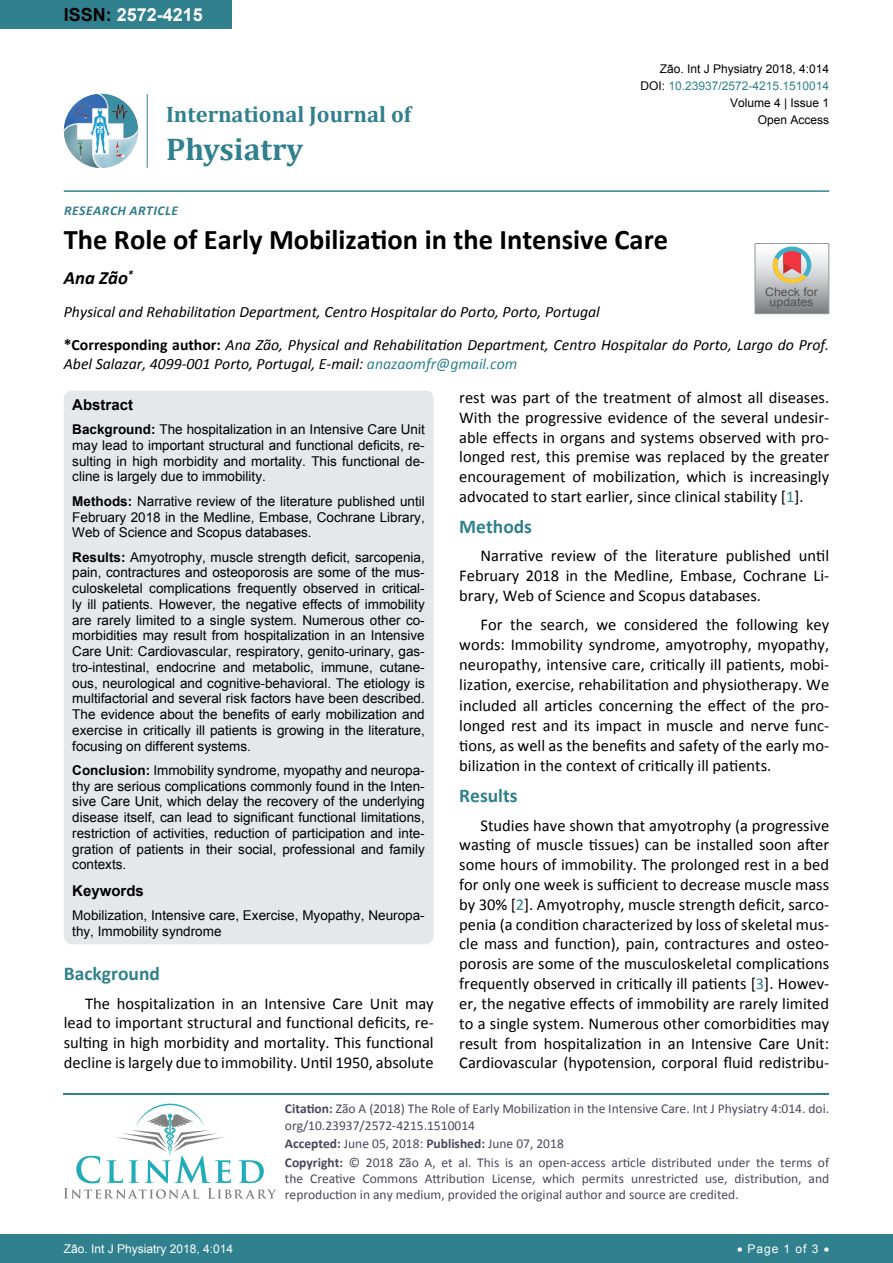
<style>
.page{position:relative;width:893px;height:1263px;background:#fff}
.page>*{position:absolute;margin:0;border:0;box-sizing:border-box;transform-origin:0 0}
.t1{font:700 31.5px "Cambria";color:#30808d}
.t2{font:700 28.5px "Calibri";color:#000}
.t3{font:700 22.5px "Cambria";color:#30808d}
.t4{font:700 19.5px "Calibri";color:#30808d}
.t5{font:italic 700 18.75px "Calibri";color:#000}
.t6{font:700 18px "Arial";color:#fff}
.t7{font:16.5px/19.8px "Calibri";color:#000;text-align:justify}
.t8{font:italic 15.75px/33px "Calibri";color:#000}
.t9{font:700 15px "Arial";color:#000}
.t10{font:13.5px/15.8px "Arial";color:#000;text-align:justify}
.t11{font:13.5px/16.2px "Calibri";color:#47475c}
.t12{font:italic 700 13.5px "Calibri";letter-spacing:.04em;color:#307d8d}
.t13{font:12px "Arial";color:#000}
.t14{font:12px "Arial";color:#fff}
.t15{font:12px "Arial";color:#30808d}
.t16{font:11.7px/10.1px "Arial";color:#535353;text-align:center;scale:1.06 1}
.s1{color:#000}
.s2{font-weight:700;font-style:normal}
.s3{color:#30808d}
.s4{font-weight:700}
</style>
<div class="page">
<div style="left:0;top:0;width:231px;height:28px;background:#30808d"></div>
<img style="left:64px;top:94px;width:74px;height:74px;border-radius:37px">
<hr style="left:147px;top:94px;width:1px;height:74px;background:#30808d">
<hr style="left:64px;top:190px;width:765px;height:2px;background:#30808d">
<hr style="left:64px;top:1093px;width:765px;height:2px;background:#30808d">
<svg style="left:64px;top:1104px;width:212px;height:95px"></svg>
<div style="left:0;top:1234px;width:893px;height:29px;background:#30808d"></div>
<div style="left:64px;top:390px;width:370px;height:554px;background:#e6e7e8;border-radius:9px"></div>
<svg style="left:755px;top:243px;width:74px;height:71px;background:#bcb6b3"></svg>
<p class="t6" style="left:64px;top:2px;width:141px"><span class="s1">ISSN:</span> 2572-4215</p>
<h3 class="t3" style="left:166px;top:99px;width:247px">International Journal of</h3>
<h1 class="t1" style="left:166px;top:127px;width:139px">Physiatry</h1>
<p class="t12" style="left:64px;top:202px;width:115px">RESEARCH ARTICLE</p>
<p class="t13" style="left:660px;top:60px;width:171px">Zão. Int J Physiatry 2018, 4:014</p>
<p class="t13" style="left:730px;top:95px;width:101px">Volume 4 | Issue 1</p>
<p class="t15" style="left:640px;top:78px;width:190px"><span class="s1">DOI:</span> 10.23937/2572-4215.1510014</p>
<p class="t13" style="left:758px;top:112px;width:73px">Open Access</p>
<h2 class="t2" style="left:64px;top:222px;width:606px">The Role of Early Mobilization in the Intensive Care</h2>
<p class="t5" style="left:64px;top:266px;width:71px">ANA ZÃO<sup>*</sup></p>
<p class="t8" style="left:64px;top:295px;width:767px">Physical and Rehabilitation Department, Centro Hospitalar do Porto, Porto, Portugal<br><span class="s2">*Corresponding author:</span> Ana Zão, Physical and Rehabilitation Department, Centro Hospitalar do Porto, Largo do Prof.</p>
<p class="t8" style="left:64px;top:347px;width:455px">Abel Salazar, 4099-001 Porto, Portugal, E-mail: <span class="s3">anazaomfr@gmail.com</span></p>
<p class="t9" style="left:72px;top:395px;width:62px">Abstract</p>
<p class="t10" style="left:72px;top:422px;width:354px"><span class="s4">Background:</span> The hospitalization in an Intensive Care Unit may lead to important structural and functional deficits, re&shy;sulting in high morbidity and mortality. This functional de&shy;cline is largely due to immobility.</p>
<p class="t10" style="left:72px;top:493px;width:354px"><span class="s4">Methods:</span> Narrative review of the literature published until February 2018 in the Medline, Embase, Cochrane Library, Web of Science and Scopus databases.</p>
<p class="t10" style="left:72px;top:549px;width:354px"><span class="s4">Results:</span> Amyotrophy, muscle strength deficit, sarcopenia, pain, contractures and osteoporosis are some of the mus&shy;culoskeletal complications frequently observed in critical&shy;ly ill patients. However, the negative effects of immobility are rarely limited to a single system. Numerous other co&shy;morbidities may result from hospitalization in an Intensive Care Unit: Cardiovascular, respiratory, genito-urinary, gas&shy;tro-intestinal, endocrine and metabolic, immune, cutane&shy;ous, neurological and cognitive-behavioral. The etiology is multifactorial and several risk factors have been described.<br>The evidence about the benefits of early mobilization and exercise in critically ill patients is growing in the literature, focusing on different systems.</p>
<p class="t10" style="left:72px;top:762px;width:354px"><span class="s4">Conclusion:</span> Immobility syndrome, myopathy and neuropa&shy;thy are serious complications commonly found in the Inten&shy;sive Care Unit, which delay the recovery of the underlying disease itself, can lead to significant functional limitations, restriction of activities, reduction of participation and inte&shy;gration of patients in their social, professional and family contexts.</p>
<p class="t9" style="left:72px;top:880px;width:73px">Keywords</p>
<p class="t10" style="left:72px;top:907px;width:354px">Mobilization, Intensive care, Exercise, Myopathy, Neuropa&shy;thy, Immobility syndrome</p>
<p class="t16" style="left:765px;top:287px;width:51px">Check for updates</p>
<p class="t7" style="left:459px;top:388px;width:371px">rest was part of the treatment of almost all diseases.<br>With the progressive evidence of the several undesir&shy;able effects in organs and systems observed with pro&shy;longed rest, this premise was replaced by the greater encouragement of mobilization, which is increasingly advocated to start earlier, since clinical stability [<span class="s3">1</span>].</p>
<p class="t4" style="left:459px;top:514px;width:74px">Methods</p>
<p class="t7" style="left:459px;top:546px;width:371px;text-indent:21px">Narrative review of the literature published until February 2018 in the Medline, Embase, Cochrane Li&shy;brary, Web of Science and Scopus databases.</p>
<p class="t7" style="left:459px;top:614px;width:371px;line-height:20.2px;text-indent:21px">For the search, we considered the following key words: Immobility syndrome, amyotrophy, myopathy, neuropathy, intensive care, critically ill patients, mobi&shy;lization, exercise, rehabilitation and physiotherapy. We included all articles concerning the effect of the pro&shy;longed rest and its impact in muscle and nerve func&shy;tions, as well as the benefits and safety of the early mo&shy;bilization in the context of critically ill patients.</p>
<p class="t4" style="left:459px;top:784px;width:60px">Results</p>
<p class="t7" style="left:459px;top:815px;width:371px;text-indent:21px">Studies have shown that amyotrophy (a progressive wasting of muscle tissues) can be installed soon after some hours of immobility. The prolonged rest in a bed for only one week is sufficient to decrease muscle mass by 30% [<span class="s3">2</span>]. Amyotrophy, muscle strength deficit, sarco&shy;penia (a condition characterized by loss of skeletal mus&shy;cle mass and function), pain, contractures and osteo&shy;porosis are some of the musculoskeletal complications frequently observed in critically ill patients [<span class="s3">3</span>]. Howev&shy;er, the negative effects of immobility are rarely limited to a single system. Numerous other comorbidities may result from hospitalization in an Intensive Care Unit:<br>Cardiovascular (hypotension, corporal fluid redistribu-</p>
<p class="t4" style="left:64px;top:962px;width:98px">Background</p>
<p class="t7" style="left:64px;top:993px;width:371px;text-indent:21px">The hospitalization in an Intensive Care Unit may lead to important structural and functional deficits, re&shy;sulting in high morbidity and mortality. This functional decline is largely due to immobility. Until 1950, absolute</p>
<p class="t11" style="left:285px;top:1101px;width:546px"><span class="s4">Citation:</span> Zão A (2018) The Role of Early Mobilization in the Intensive Care. Int J Physiatry 4:014. doi. org/10.23937/2572-4215.1510014</p>
<p class="t11" style="left:285px;top:1134px;width:546px;line-height:18.6px"><span class="s4">Accepted:</span> June 05, 2018: <span class="s4">Published:</span> June 07, 2018<br><span class="s4">Copyright:</span> © 2018 Zão A, et al. This is an open-access article distributed under the terms of</p>
<p class="t11" style="left:285px;top:1170px;width:546px">the Creative Commons Attribution License, which permits unrestricted use, distribution, and reproduction in any medium, provided the original author and source are credited.</p>
<p class="t14" style="left:64px;top:1241px;width:171px">Zão. Int J Physiatry 2018, 4:014</p>
<p class="t14" style="left:737px;top:1241px;width:94px">• Page 1 of 3 •</p>
</div>
